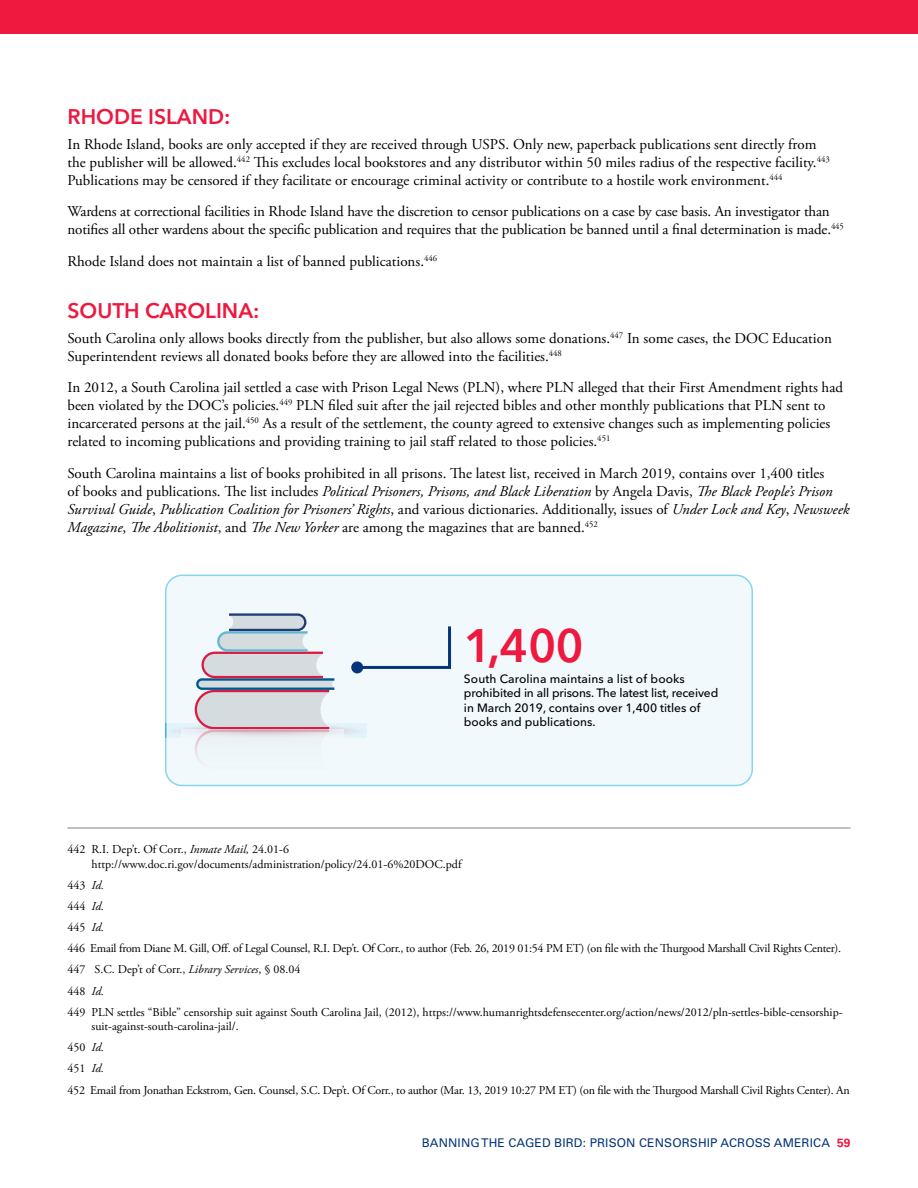
<style>
.page{position:relative;width:918px;height:1188px;background:#fff}
.page>*{position:absolute;margin:0;border:0;box-sizing:border-box;transform-origin:0 0}
.t1{font:600 46.5px "Avenir Next LT Pro";color:#ed193f}
.t2{font:600 21px "Avenir Next LT Pro";color:#ed193f}
.t3{font:15px/18px "Adobe Garamond Pro";color:#000}
.t4{font:12px/21.1px "Adobe Garamond Pro";color:#000}
.t5{font:12px/21.1px "Adobe Garamond Pro";letter-spacing:-.02em;color:#000}
.t6{font:500 12px/14.4px "Avenir Next LT Pro";color:#000}
.t7{font:12px "Univers LT Std";letter-spacing:.01em;color:#06357a}
.s1{font-style:italic}
.s2{font-weight:700;color:#ed193f}
</style>
<div class="page">
<div style="left:0;top:0;width:918px;height:34px;background:#ed193f"></div>
<hr style="left:68px;top:828px;width:782px;height:1px;background:#808285">
<div style="left:166px;top:575px;width:586px;height:210px;background:#f1f9fd;border-radius:16px"></div>
<div style="left:165px;top:575px;width:588px;height:211px;border:2px solid #87d5ef;border-radius:16px"></div>
<svg style="left:165px;top:613px;width:286px;height:156px"></svg>
<div style="left:351px;top:661px;width:12px;height:12px;background:#06357a;border-radius:50%"></div>
<h2 class="t2" style="left:68px;top:104px;width:164px">RHODE ISLAND:</h2>
<p class="t3" style="left:68px;top:135px;width:764px">In Rhode Island, books are only accepted if they are received through USPS. Only new, paperback publications sent directly from the publisher will be allowed.<sup>442</sup> This excludes local bookstores and any distributor within 50 miles radius of the respective facility.<sup>443<br></sup>Publications may be censored if they facilitate or encourage criminal activity or contribute to a hostile work environment.<sup>444</sup></p>
<p class="t3" style="left:67px;top:203px;width:778px">Wardens at correctional facilities in Rhode Island have the discretion to censor publications on a case by case basis. An investigator than notifies all other wardens about the specific publication and requires that the publication be banned until a final determination is made.<sup>445</sup></p>
<p class="t3" style="left:68px;top:252px;width:371px">Rhode Island does not maintain a list of banned publications.<sup>446</sup></p>
<h2 class="t2" style="left:68px;top:298px;width:193px">SOUTH CAROLINA:</h2>
<p class="t3" style="left:67px;top:329px;width:766px">South Carolina only allows books directly from the publisher, but also allows some donations.<sup>447</sup> In some cases, the DOC Education<br>Superintendent reviews all donated books before they are allowed into the facilities.<sup>448</sup></p>
<p class="t3" style="left:68px;top:379px;width:777px">In 2012, a South Carolina jail settled a case with Prison Legal News (PLN), where PLN alleged that their First Amendment rights had been violated by the DOC’s policies.<sup>449</sup> PLN filed suit after the jail rejected bibles and other monthly publications that PLN sent to incarcerated persons at the jail.<sup>450</sup> As a result of the settlement, the county agreed to extensive changes such as implementing policies related to incoming publications and providing training to jail staff related to those policies.<sup>451</sup></p>
<p class="t3" style="left:67px;top:464px;width:784px">South Carolina maintains a list of books prohibited in all prisons. The latest list, received in March 2019, contains over 1,400 titles<br>of books and publications. The list includes <span class="s1">Political Prisoners, Prisons, and Black Liberation</span> by Angela Davis, <span class="s1">The Black People’s Prison Survival Guide</span>, <span class="s1">Publication Coalition for Prisoners’ Rights</span>, and various dictionaries. Additionally, issues of <span class="s1">Under Lock and Key</span>, <span class="s1">Newsweek Magazine</span>, <span class="s1">The Abolitionist</span>, and <span class="s1">The New Yorker</span> are among the magazines that are banned.<sup>452</sup></p>
<h1 class="t1" style="left:464px;top:617px;width:121px">1,400</h1>
<p class="t6" style="left:464px;top:671px;width:256px">South Carolina maintains a list of books prohibited in all prisons. The latest list, received in March 2019, contains over 1,400 titles of books and publications.</p>
<p class="t4" style="left:92px;top:843px;width:372px;line-height:14.4px;text-indent:-24px">442 R.I. Dep’t. Of Corr., <span class="s1">Inmate Mail,</span> 24.01-6 http://www.doc.ri.gov/documents/administration/policy/24.01-6%20DOC.pdf</p>
<p class="t4" style="left:68px;top:875px;width:777px">443 <span class="s1">Id.<br></span>444 <span class="s1">Id.<br></span>445 <span class="s1">Id.<br></span>446 Email from Diane M. Gill, Off. of Legal Counsel, R.I. Dep’t. Of Corr., to author (Feb. 26, 2019 01:54 PM ET) (on file with the Thurgood Marshall Civil Rights Center).<br>447 S.C. Dep’t of Corr., <span class="s1">Library Services</span>, § 08.04<br>448 <span class="s1">Id.<br></span>449 PLN settles “Bible” censorship suit against South Carolina Jail, (2012), https://www.humanrightsdefensecenter.org/action/news/2012/pln-settles-bible-censorship-</p>
<p class="t5" style="left:68px;top:1016px;width:784px;text-indent:24px">suit-against-south-carolina-jail/.<br>450 <span class="s1">Id.<br></span>451 <span class="s1">Id.<br></span>452 Email from Jonathan Eckstrom, Gen. Counsel, S.C. Dep’t. Of Corr., to author (Mar. 13, 2019 10:27 PM ET) (on file with the Thurgood Marshall Civil Rights Center). An</p>
<p class="t7" style="left:422px;top:1136px;width:430px">BANNING THE CAGED BIRD: PRISON CENSORSHIP ACROSS AMERICA <span class="s2">59</span></p>
</div>
